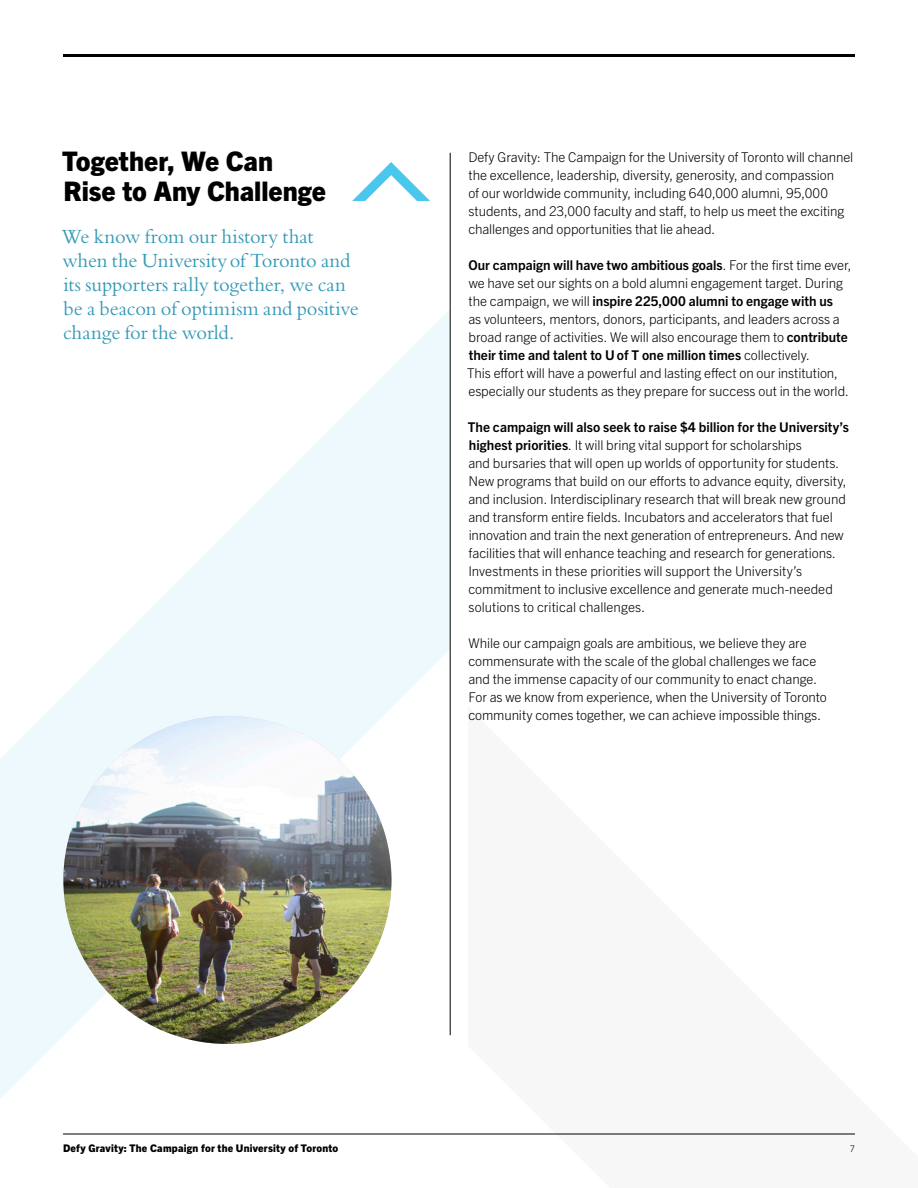
<style>
.page{position:relative;width:918px;height:1188px;background:#fff}
.page>*{position:absolute;margin:0;border:0;box-sizing:border-box;transform-origin:0 0}
.t1{font:800 27px/30px "Trade Gothic Next LT Pro";color:#000}
.t2{font:21px/24px "Bembo Std";letter-spacing:-.005em;color:#3399b7}
.t3{font:300 13.5px/18px "Trade Gothic Next LT Pro";letter-spacing:-.005em;color:#000}
.t4{font:800 10.5px "Trade Gothic Next LT Pro";letter-spacing:.025em;color:#000}
.t5{font:300 9px "Trade Gothic Next LT Pro";color:#000}
.s1{font-weight:700}
</style>
<div class="page">
<svg style="left:0;top:277px;width:450px;height:857px"></svg>
<svg style="left:352px;top:162px;width:78px;height:39px"></svg>
<img style="left:63px;top:716px;width:329px;height:328px;border-radius:164px">
<hr style="left:450px;top:153px;width:1px;height:882px;background:#000">
<hr style="left:63px;top:54px;width:792px;height:3px;background:#000">
<hr style="left:63px;top:1134px;width:792px;height:1px;background:#000">
<h1 class="t1" style="left:62px;top:144px;width:265px">Together, We Can<br>Rise to Any Challenge</h1>
<h2 class="t2" style="left:62px;top:224px;width:299px">We know from our history that when the University of Toronto and its supporters rally together, we can be a beacon of optimism and positive change for the world.</h2>
<p class="t3" style="left:468px;top:147px;width:387px">Defy Gravity: The Campaign for the University of Toronto will channel the excellence, leadership, diversity, generosity, and compassion<br>of our worldwide community, including 640,000 alumni, 95,000 students, and 23,000 faculty and staff, to help us meet the exciting challenges and opportunities that lie ahead.</p>
<p class="t3" style="left:467px;top:255px;width:386px"><span class="s1">Our campaign will have two ambitious goals</span>. For the first time ever, we have set our sights on a bold alumni engagement target. During the campaign, we will <span class="s1">inspire 225,000 alumni to engage with us<br></span>as volunteers, mentors, donors, participants, and leaders across a broad range of activities. We will also encourage them to <span class="s1">contribute their time and talent to U of T one million times</span> collectively.<br>This effort will have a powerful and lasting effect on our institution, especially our students as they prepare for success out in the world.</p>
<p class="t3" style="left:468px;top:417px;width:383px"><span class="s1">The campaign will also seek to raise $4 billion for the University’s highest priorities</span>. It will bring vital support for scholarships<br>and bursaries that will open up worlds of opportunity for students.<br>New programs that build on our efforts to advance equity, diversity, and inclusion. Interdisciplinary research that will break new ground and transform entire fields. Incubators and accelerators that fuel innovation and train the next generation of entrepreneurs. And new facilities that will enhance teaching and research for generations.<br>Investments in these priorities will support the University’s commitment to inclusive excellence and generate much-needed solutions to critical challenges.</p>
<p class="t3" style="left:468px;top:633px;width:360px">While our campaign goals are ambitious, we believe they are commensurate with the scale of the global challenges we face and the immense capacity of our community to enact change.<br>For as we know from experience, when the University of Toronto community comes together, we can achieve impossible things.</p>
<p class="t4" style="left:63px;top:1141px;width:277px">Defy Gravity: The Campaign for the University of Toronto</p>
<p class="t5" style="left:850px;top:1142px;width:7px">7</p>
</div>
